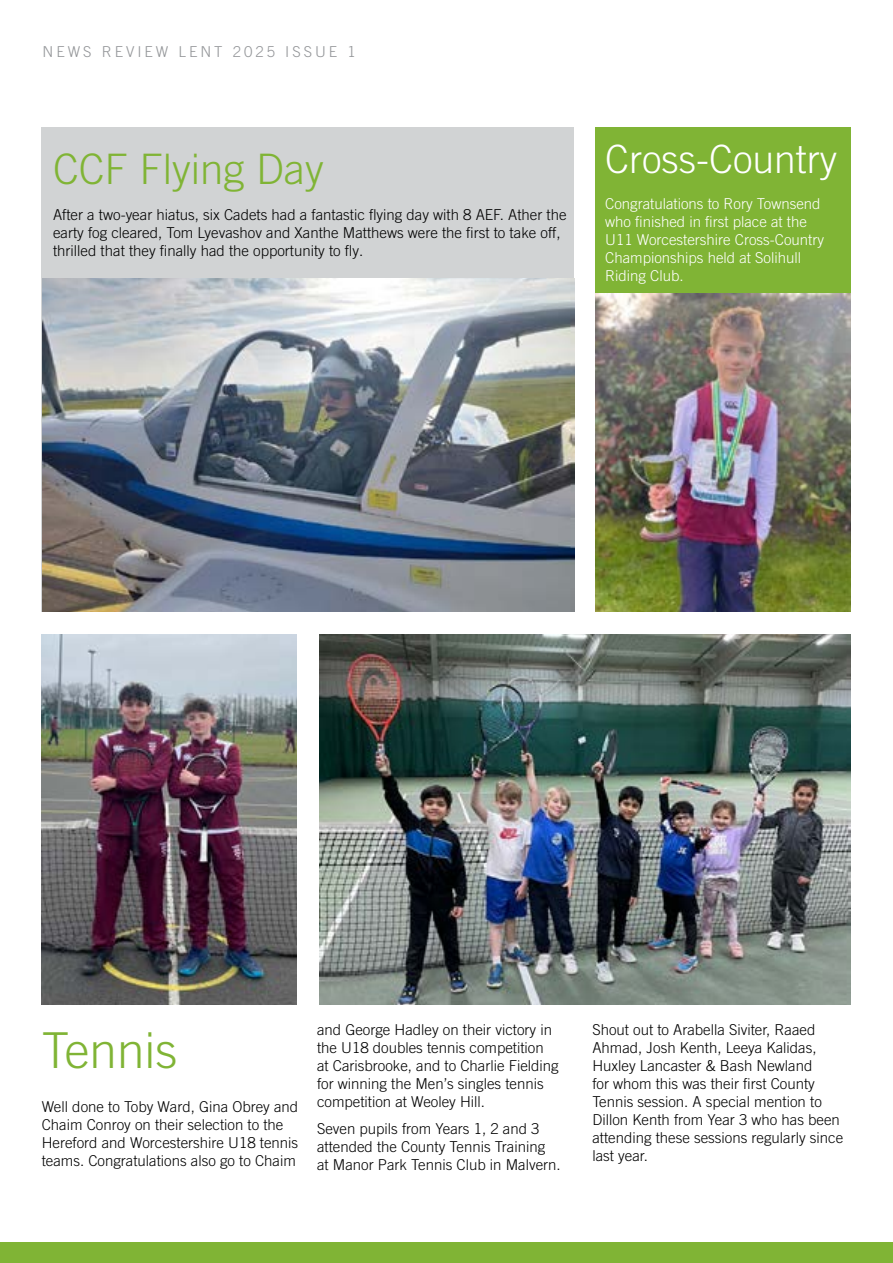
<style>
.page{position:relative;width:893px;height:1263px;background:#fff}
.page>*{position:absolute;margin:0;border:0;box-sizing:border-box;transform-origin:0 0}
.t1{font:300 49.5px "Trade Gothic LT Com";color:#80b435}
.t2{font:300 42px "Trade Gothic LT Com";color:#80b435}
.t3{font:300 39px "Trade Gothic LT Com";color:#fff}
.t4{font:300 15px/18px "Trade Gothic LT Com";color:#000}
.t5{font:300 15px/18px "Trade Gothic LT Com";color:#fff}
.t6{font:300 15px "Trade Gothic LT Com";letter-spacing:.2em;color:#939598}
</style>
<div class="page">
<div style="left:0;top:1242px;width:893px;height:21px;background:#80b435"></div>
<div style="left:595px;top:128px;width:255px;height:484px;background:#80b435"></div>
<img style="left:595px;top:294px;width:255px;height:318px">
<div style="left:42px;top:128px;width:532px;height:484px;background:#d1d3d4"></div>
<img style="left:43px;top:279px;width:531px;height:333px">
<img style="left:42px;top:635px;width:255px;height:370px">
<img style="left:319px;top:635px;width:531px;height:370px">
<p class="t6" style="left:43px;top:43px;width:315px">NEWS REVIEW LENT 2025 ISSUE 1</p>
<h2 class="t2" style="left:53px;top:144px;width:272px">CCF Flying Day</h2>
<p class="t4" style="left:53px;top:205px;width:515px">After a two-year hiatus, six Cadets had a fantastic flying day with 8 AEF. Ather the earty fog cleared, Tom Lyevashov and Xanthe Matthews were the first to take off, thrilled that they finally had the opportunity to fly.</p>
<h3 class="t3" style="left:605px;top:136px;width:233px">Cross-Country</h3>
<p class="t5" style="left:605px;top:195px;width:220px">Congratulations to Rory Townsend who finished in first place at the<br>U11 Worcestershire Cross-Country<br>Championships held at Solihull<br>Riding Club.</p>
<h1 class="t1" style="left:42px;top:1021px;width:137px">Tennis</h1>
<p class="t4" style="left:42px;top:1098px;width:258px">Well done to Toby Ward, Gina Obrey and Chaim Conroy on their selection to the Hereford and Worcestershire U18 tennis teams. Congratulations also go to Chaim</p>
<p class="t4" style="left:317px;top:1020px;width:243px">and George Hadley on their victory in the U18 doubles tennis competition at Carisbrooke, and to Charlie Fielding for winning the Men’s singles tennis competition at Weoley Hill.</p>
<p class="t4" style="left:317px;top:1119px;width:245px">Seven pupils from Years 1, 2 and 3 attended the County Tennis Training<br>at Manor Park Tennis Club in Malvern.</p>
<p class="t4" style="left:592px;top:1020px;width:252px">Shout out to Arabella Siviter, Raaed<br>Ahmad, Josh Kenth, Leeya Kalidas,<br>Huxley Lancaster &amp; Bash Newland<br>for whom this was their first County<br>Tennis session. A special mention to<br>Dillon Kenth from Year 3 who has been attending these sessions regularly since last year.</p>
</div>
